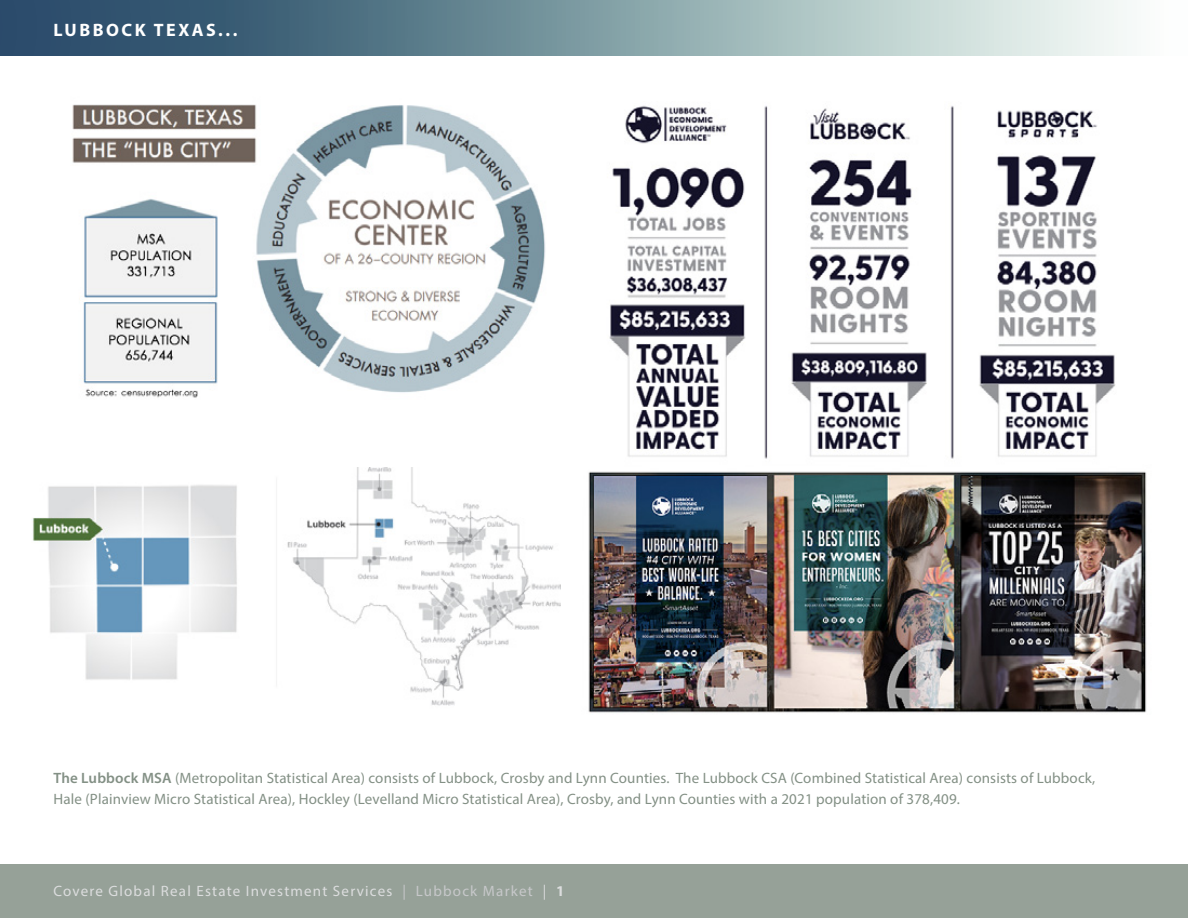
<style>
.page{position:relative;width:1188px;height:918px;background:#fff}
.page>*{position:absolute;margin:0;border:0;box-sizing:border-box;transform-origin:0 0}
.t1{font:700 18px "Myriad Pro";letter-spacing:.14em;color:#fff}
.t2{font:15px/21px "Myriad Pro";letter-spacing:.01em;color:#839085}
.t3{font:15px "Myriad Pro";letter-spacing:.08em;color:#dcddde}
.s1{font-weight:600}
.s2{color:#c7c8ca}
.s3{font-weight:700}
</style>
<div class="page">
<div style="left:0;top:864px;width:1188px;height:54px;background:#96a198"></div>
<img style="left:72px;top:104px;width:473px;height:294px">
<img style="left:32px;top:468px;width:528px;height:238px">
<img style="left:588px;top:105px;width:559px;height:608px">
<svg style="left:0;top:0;width:1127px;height:56px;background:#7f9aa4"></svg>
<p class="t1" style="left:53px;top:18px;width:185px">LUBBOCK TEXAS...</p>
<p class="t2" style="left:54px;top:768px;width:1043px"><span class="s1">The Lubbock MSA</span> (Metropolitan Statistical Area) consists of Lubbock, Crosby and Lynn Counties. The Lubbock CSA (Combined Statistical Area) consists of Lubbock,<br>Hale (Plainview Micro Statistical Area), Hockley (Levelland Micro Statistical Area), Crosby, and Lynn Counties with a 2021 population of 378,409.</p>
<p class="t3" style="left:53px;top:882px;width:513px">Covere Global Real Estate Investment Services <span class="s2">| Lubbock Market</span> | <span class="s3">1</span></p>
</div>
